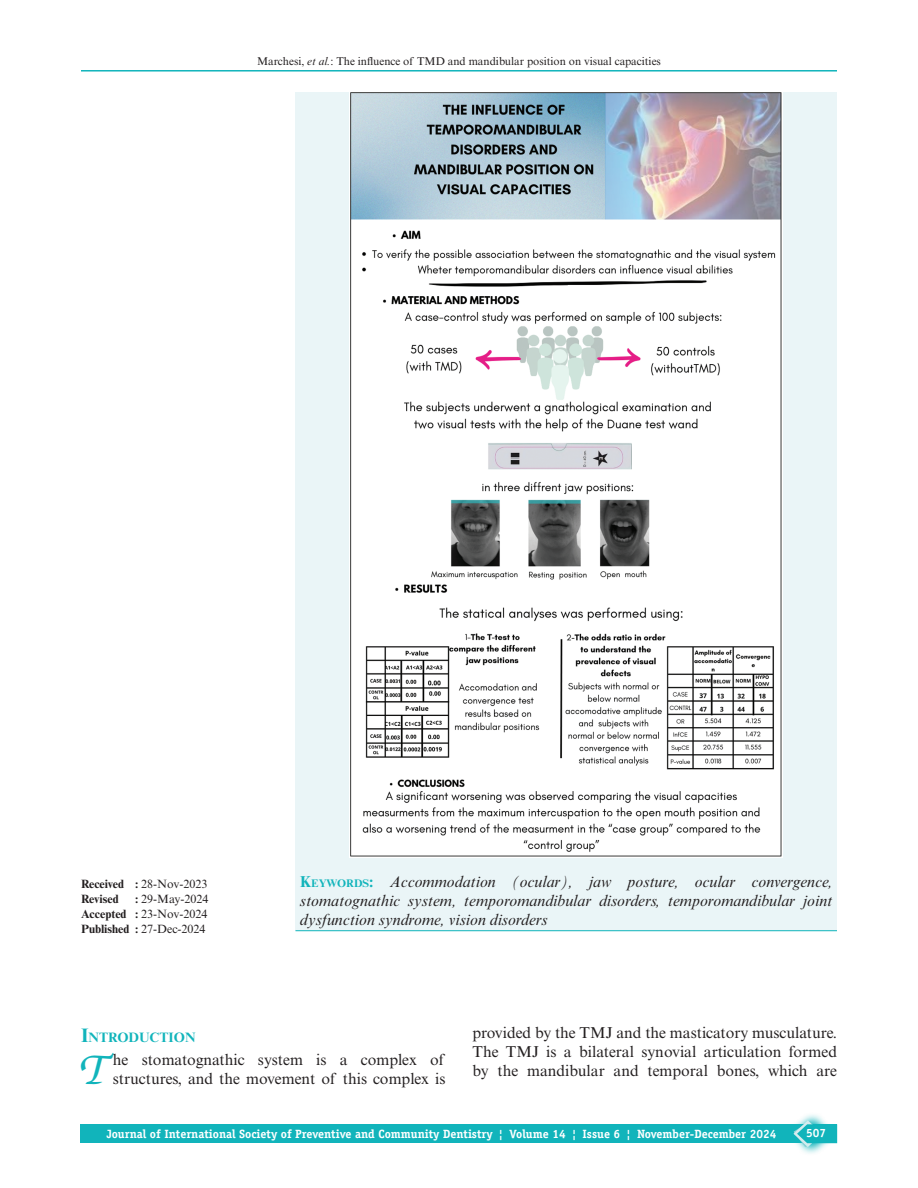
<style>
.page{position:relative;width:918px;height:1188px;background:#fff}
.page>*{position:absolute;margin:0;border:0;box-sizing:border-box;transform-origin:0 0}
.t1{font:italic 500 46.35px "Zapf Chancery IT Cby BT";color:#11b4bb}
.t2{font:15.75px/18.8px "Times New Roman MT Std";color:#231f20}
.t3{font:italic 15.75px/18.8px "Times New Roman MT Std";color:#231f20;text-align:justify}
.t4{font:700 13.65px "Times New Roman MT Std";color:#11b4bb}
.t5{font:700 12px "Officina Serif";color:#fff}
.t6{font:12px/14.9px "Times New Roman MT Std";color:#231f20;text-align:justify}
.t7{font:700 12px/14.7px "Times New Roman MT Std";color:#231f20}
.t8{font:11.25px "Times New Roman MT Std";color:#231f20}
.s1{font-style:italic}
.s2{font-weight:400}
.s3{font-weight:700}
.s4{font-weight:700;font-style:normal;color:#11b4bb}
.s5{font-weight:700;font-style:normal;font-size:10.95px;color:#11b4bb}
.s6{font-size:19.5px}
</style>
<div class="page">
<div style="left:81px;top:1124px;width:756px;height:19px;background:#11b4bb"></div>
<svg style="left:799px;top:1114px;width:25px;height:40px"></svg>
<svg style="left:793px;top:1120px;width:44px;height:27px"></svg>
<hr style="left:81px;top:70px;width:756px;height:2px;background:#11b4bb">
<div style="left:296px;top:92px;width:541px;height:770px;background:#eaf5f7"></div>
<div style="left:296px;top:858px;width:541px;height:73px;background:#eaf5f7"></div>
<hr style="left:296px;top:930px;width:541px;height:1px;background:#11b4bb">
<img style="left:350px;top:92px;width:433px;height:766px">
<p class="t8" style="left:257px;top:54px;width:405px">Marchesi, <span class="s1">et al.</span>: The influence of TMD and mandibular position on visual capacities</p>
<p class="t7" style="left:81px;top:877px;width:128px">Received : <span class="s2">28-Nov-2023<br></span>Revised</p>
<p class="t6" style="left:81px;top:891px;width:129px;text-indent:54px"><span class="s3">:</span> 29-May-2024<br><span class="s3">Accepted :</span> 23-Nov-2024<br><span class="s3">Published :</span> 27-Dec-2024</p>
<p class="t3" style="left:300px;top:873px;width:534px"><span class="s4">K</span><span class="s5">EYWORDS</span><span class="s4">:</span> Accommodation (ocular), jaw posture, ocular convergence, stomatognathic system, temporomandibular disorders, temporomandibular joint dysfunction syndrome, vision disorders</p>
<p class="t4" style="left:81px;top:1029px;width:116px"><span class="s6">I</span>NTRODUCTION</p>
<h1 class="t1" style="left:79px;top:1045px;width:29px">T</h1>
<p class="t2" style="left:113px;top:1051px;width:334px">he stomatognathic system is a complex of structures, and the movement of this complex is</p>
<p class="t2" style="left:472px;top:1024px;width:366px;text-align:justify">provided by the TMJ and the masticatory musculature.<br>The TMJ is a bilateral synovial articulation formed by the mandibular and temporal bones, which are</p>
<p class="t5" style="left:106px;top:1126px;width:672px">Journal of International Society of Preventive and Community Dentistry ¦ Volume 14 ¦ Issue 6 ¦ November-December 2024</p>
<p class="t5" style="left:806px;top:1126px;width:22px">507</p>
</div>
